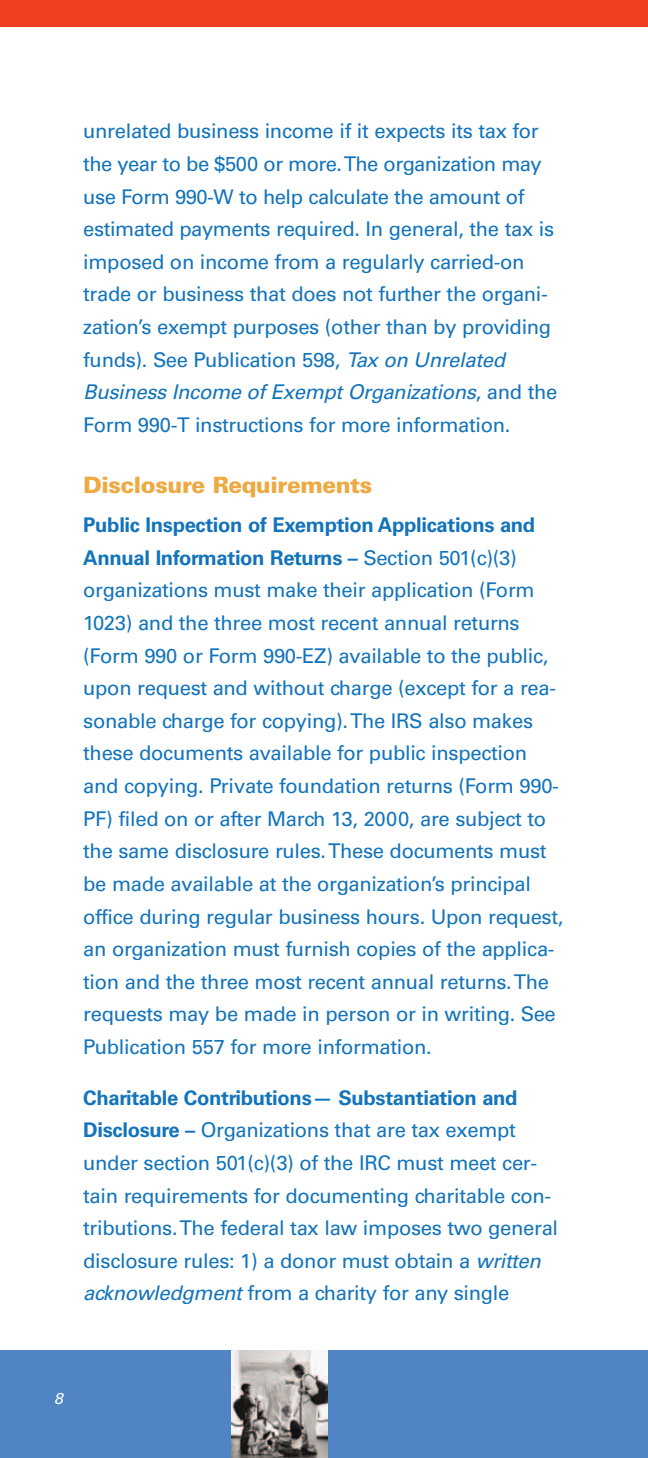
<style>
.page{position:relative;width:648px;height:1458px;background:#fff}
.page>*{position:absolute;margin:0;border:0;box-sizing:border-box;transform-origin:0 0}
.t1{font:900 22.5px "Univers";letter-spacing:-.02em;color:#eda942}
.t2{font:20.25px/32.6px "Univers";letter-spacing:-.015em;color:#1374bb}
.t3{font:italic 15.75px "Univers";color:#fff}
.s1{font-style:italic}
.s2{font-weight:700}
</style>
<div class="page">
<div style="left:0;top:1350px;width:648px;height:108px;background:#5084c4"></div>
<div style="left:0;top:0;width:648px;height:27px;background:#ef3e22"></div>
<img style="left:232px;top:1350px;width:95px;height:108px">
<p class="t2" style="left:83px;top:117px;width:476px">unrelated business income if it expects its tax for the year to be $500 or more. The organization may use Form 990-W to help calculate the amount of estimated payments required. In general, the tax is imposed on income from a regularly carried-on trade or business that does not further the organi&shy;zation’s exempt purposes (other than by providing funds). See Publication 598, <span class="s1">Tax on Unrelated Business Income of Exempt Organizations</span>, and the Form 990-T instructions for more information.</p>
<p class="t1" style="left:83px;top:476px;width:291px">Disclosure Requirements</p>
<p class="t2" style="left:83px;top:510px;width:482px"><span class="s2">Public Inspection of Exemption Applications and Annual Information Returns –</span> Section 501(c)(3) organizations must make their application (Form 1023) and the three most recent annual returns (Form 990 or Form 990-EZ) available to the public, upon request and without charge (except for a rea&shy;sonable charge for copying). The IRS also makes these documents available for public inspection and copying. Private foundation returns (Form 990- PF) filed on or after March 13, 2000, are subject to the same disclosure rules. These documents must be made available at the organization’s principal office during regular business hours. Upon request, an organization must furnish copies of the applica&shy;tion and the three most recent annual returns. The requests may be made in person or in writing. See Publication 557 for more information.</p>
<p class="t2" style="left:83px;top:1083px;width:477px"><span class="s2">Charitable Contributions— Substantiation and Disclosure –</span> Organizations that are tax exempt under section 501(c)(3) of the IRC must meet cer&shy;tain requirements for documenting charitable con&shy;tributions. The federal tax law imposes two general disclosure rules: 1) a donor must obtain a <span class="s1">written acknowledgment</span> from a charity for any single</p>
<p class="t3" style="left:54px;top:1393px;width:10px">8</p>
</div>
